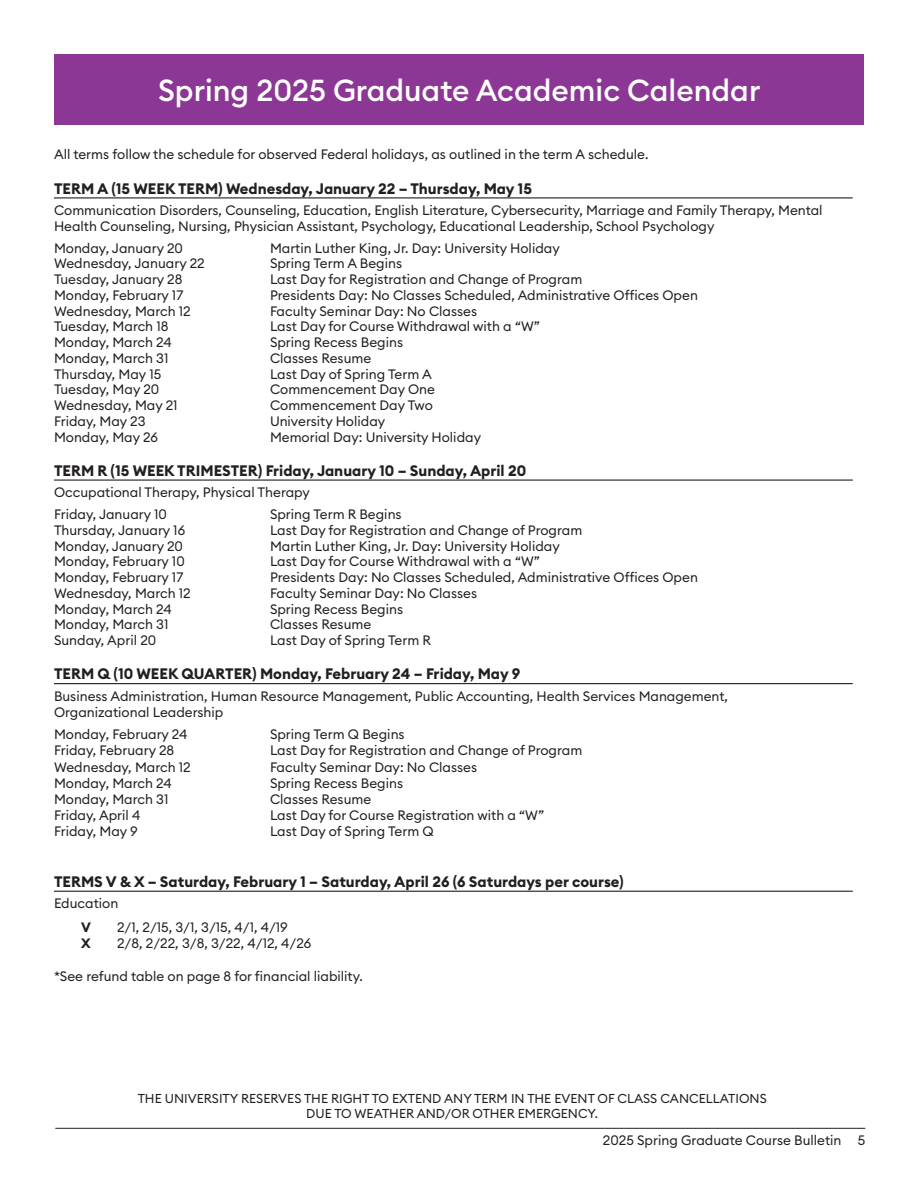
<style>
.page{position:relative;width:918px;height:1188px;background:#fff}
.page>*{position:absolute;margin:0;border:0;box-sizing:border-box;transform-origin:0 0}
.t1{font:500 30px "Euclid Circular B";color:#fff}
.t2{font:700 15px "Euclid Circular B";color:#231f20}
.t3{font:13.5px/16.2px "Euclid Circular B";color:#231f20}
.t4{font:700 13.5px "Euclid Circular B";color:#231f20}
.t5{font:12.75px/15.3px "Euclid Circular B";color:#231f20;text-align:center}
</style>
<div class="page">
<div style="left:54px;top:54px;width:810px;height:70px;background:#8c3795"></div>
<hr style="left:55px;top:1128px;width:810px;height:1px;background:#231f20">
<hr style="left:54px;top:197px;width:799px;height:1px;background:#231f20">
<hr style="left:54px;top:480px;width:799px;height:1px;background:#231f20">
<hr style="left:54px;top:683px;width:799px;height:1px;background:#231f20">
<hr style="left:54px;top:891px;width:799px;height:1px;background:#231f20">
<h1 class="t1" style="left:158px;top:71px;width:604px">Spring 2025 Graduate Academic Calendar</h1>
<p class="t3" style="left:54px;top:146px;width:596px">All terms follow the schedule for observed Federal holidays, as outlined in the term A schedule.</p>
<p class="t2" style="left:54px;top:179px;width:480px">TERM A (15 WEEK TERM) Wednesday, January 22 – Thursday, May 15</p>
<p class="t3" style="left:54px;top:202px;width:770px">Communication Disorders, Counseling, Education, English Literature, Cybersecurity, Marriage and Family Therapy, Mental<br>Health Counseling, Nursing, Physician Assistant, Psychology, Educational Leadership, School Psychology</p>
<p class="t3" style="left:54px;top:240px;width:131px">Monday, January 20</p>
<p class="t3" style="left:270px;top:240px;width:291px">Martin Luther King, Jr. Day: University Holiday</p>
<p class="t3" style="left:54px;top:255px;width:152px">Wednesday, January 22</p>
<p class="t3" style="left:270px;top:255px;width:134px">Spring Term A Begins</p>
<p class="t3" style="left:54px;top:271px;width:130px">Tuesday, January 28</p>
<p class="t3" style="left:270px;top:271px;width:314px">Last Day for Registration and Change of Program</p>
<p class="t3" style="left:54px;top:287px;width:131px">Monday, February 17</p>
<p class="t3" style="left:270px;top:287px;width:429px">Presidents Day: No Classes Scheduled, Administrative Offices Open</p>
<p class="t3" style="left:54px;top:303px;width:138px">Wednesday, March 12</p>
<p class="t3" style="left:270px;top:303px;width:209px">Faculty Seminar Day: No Classes</p>
<p class="t3" style="left:54px;top:318px;width:116px">Tuesday, March 18</p>
<p class="t3" style="left:270px;top:318px;width:271px">Last Day for Course Withdrawal with a “W”</p>
<p class="t3" style="left:54px;top:334px;width:119px">Monday, March 24</p>
<p class="t3" style="left:270px;top:334px;width:135px">Spring Recess Begins</p>
<p class="t3" style="left:54px;top:350px;width:116px">Monday, March 31</p>
<p class="t3" style="left:270px;top:350px;width:103px">Classes Resume</p>
<p class="t3" style="left:54px;top:366px;width:109px">Thursday, May 15</p>
<p class="t3" style="left:270px;top:366px;width:163px">Last Day of Spring Term A</p>
<p class="t3" style="left:54px;top:381px;width:107px">Tuesday, May 20</p>
<p class="t3" style="left:270px;top:381px;width:167px">Commencement Day One</p>
<p class="t3" style="left:54px;top:397px;width:125px">Wednesday, May 21</p>
<p class="t3" style="left:270px;top:397px;width:164px">Commencement Day Two</p>
<p class="t3" style="left:54px;top:413px;width:93px">Friday, May 23</p>
<p class="t3" style="left:270px;top:413px;width:117px">University Holiday</p>
<p class="t3" style="left:54px;top:429px;width:106px">Monday, May 26</p>
<p class="t3" style="left:270px;top:429px;width:213px">Memorial Day: University Holiday</p>
<p class="t2" style="left:54px;top:461px;width:474px">TERM R (15 WEEK TRIMESTER) Friday, January 10 – Sunday, April 20</p>
<p class="t3" style="left:54px;top:482px;width:257px;line-height:21.8px">Occupational Therapy, Physical Therapy<br>Friday, January 10</p>
<p class="t3" style="left:270px;top:506px;width:133px">Spring Term R Begins</p>
<p class="t3" style="left:54px;top:522px;width:133px">Thursday, January 16</p>
<p class="t3" style="left:270px;top:522px;width:314px">Last Day for Registration and Change of Program</p>
<p class="t3" style="left:54px;top:538px;width:131px">Monday, January 20</p>
<p class="t3" style="left:270px;top:538px;width:291px">Martin Luther King, Jr. Day: University Holiday</p>
<p class="t3" style="left:54px;top:553px;width:132px">Monday, February 10</p>
<p class="t3" style="left:270px;top:553px;width:271px">Last Day for Course Withdrawal with a “W”</p>
<p class="t3" style="left:54px;top:569px;width:131px">Monday, February 17</p>
<p class="t3" style="left:270px;top:569px;width:429px">Presidents Day: No Classes Scheduled, Administrative Offices Open</p>
<p class="t3" style="left:54px;top:585px;width:138px">Wednesday, March 12</p>
<p class="t3" style="left:270px;top:585px;width:209px">Faculty Seminar Day: No Classes</p>
<p class="t3" style="left:54px;top:601px;width:119px">Monday, March 24</p>
<p class="t3" style="left:270px;top:601px;width:135px">Spring Recess Begins</p>
<p class="t3" style="left:54px;top:616px;width:116px">Monday, March 31</p>
<p class="t3" style="left:270px;top:616px;width:103px">Classes Resume</p>
<p class="t3" style="left:54px;top:632px;width:104px">Sunday, April 20</p>
<p class="t3" style="left:270px;top:632px;width:163px">Last Day of Spring Term R</p>
<p class="t2" style="left:54px;top:664px;width:468px">TERM Q (10 WEEK QUARTER) Monday, February 24 – Friday, May 9</p>
<p class="t3" style="left:54px;top:688px;width:676px">Business Administration, Human Resource Management, Public Accounting, Health Services Management,<br>Organizational Leadership</p>
<p class="t3" style="left:54px;top:726px;width:135px">Monday, February 24</p>
<p class="t3" style="left:270px;top:726px;width:136px">Spring Term Q Begins</p>
<p class="t3" style="left:54px;top:742px;width:122px">Friday, February 28</p>
<p class="t3" style="left:270px;top:742px;width:314px">Last Day for Registration and Change of Program</p>
<p class="t3" style="left:54px;top:759px;width:138px">Wednesday, March 12</p>
<p class="t3" style="left:270px;top:759px;width:209px">Faculty Seminar Day: No Classes</p>
<p class="t3" style="left:54px;top:775px;width:119px">Monday, March 24</p>
<p class="t3" style="left:270px;top:775px;width:135px">Spring Recess Begins</p>
<p class="t3" style="left:54px;top:791px;width:116px">Monday, March 31</p>
<p class="t3" style="left:270px;top:791px;width:103px">Classes Resume</p>
<p class="t3" style="left:54px;top:807px;width:88px">Friday, April 4</p>
<p class="t3" style="left:270px;top:807px;width:276px">Last Day for Course Registration with a “W”</p>
<p class="t3" style="left:54px;top:823px;width:85px">Friday, May 9</p>
<p class="t3" style="left:270px;top:823px;width:165px">Last Day of Spring Term Q</p>
<p class="t2" style="left:54px;top:872px;width:571px">TERMS V &amp; X – Saturday, February 1 – Saturday, April 26 (6 Saturdays per course)</p>
<p class="t3" style="left:54px;top:895px;width:66px">Education</p>
<p class="t4" style="left:81px;top:919px;width:11px">V</p>
<p class="t3" style="left:117px;top:919px;width:172px">2/1, 2/15, 3/1, 3/15, 4/1, 4/19</p>
<p class="t4" style="left:81px;top:935px;width:11px">X</p>
<p class="t3" style="left:117px;top:935px;width:196px">2/8, 2/22, 3/8, 3/22, 4/12, 4/26</p>
<p class="t3" style="left:54px;top:968px;width:310px">*See refund table on page 8 for financial liability.</p>
<p class="t5" style="left:138px;top:1091px;width:631px">THE UNIVERSITY RESERVES THE RIGHT TO EXTEND ANY TERM IN THE EVENT OF CLASS CANCELLATIONS<br>DUE TO WEATHER AND/OR OTHER EMERGENCY.</p>
<p class="t3" style="left:603px;top:1132px;width:264px">2025 Spring Graduate Course Bulletin 5</p>
</div>
